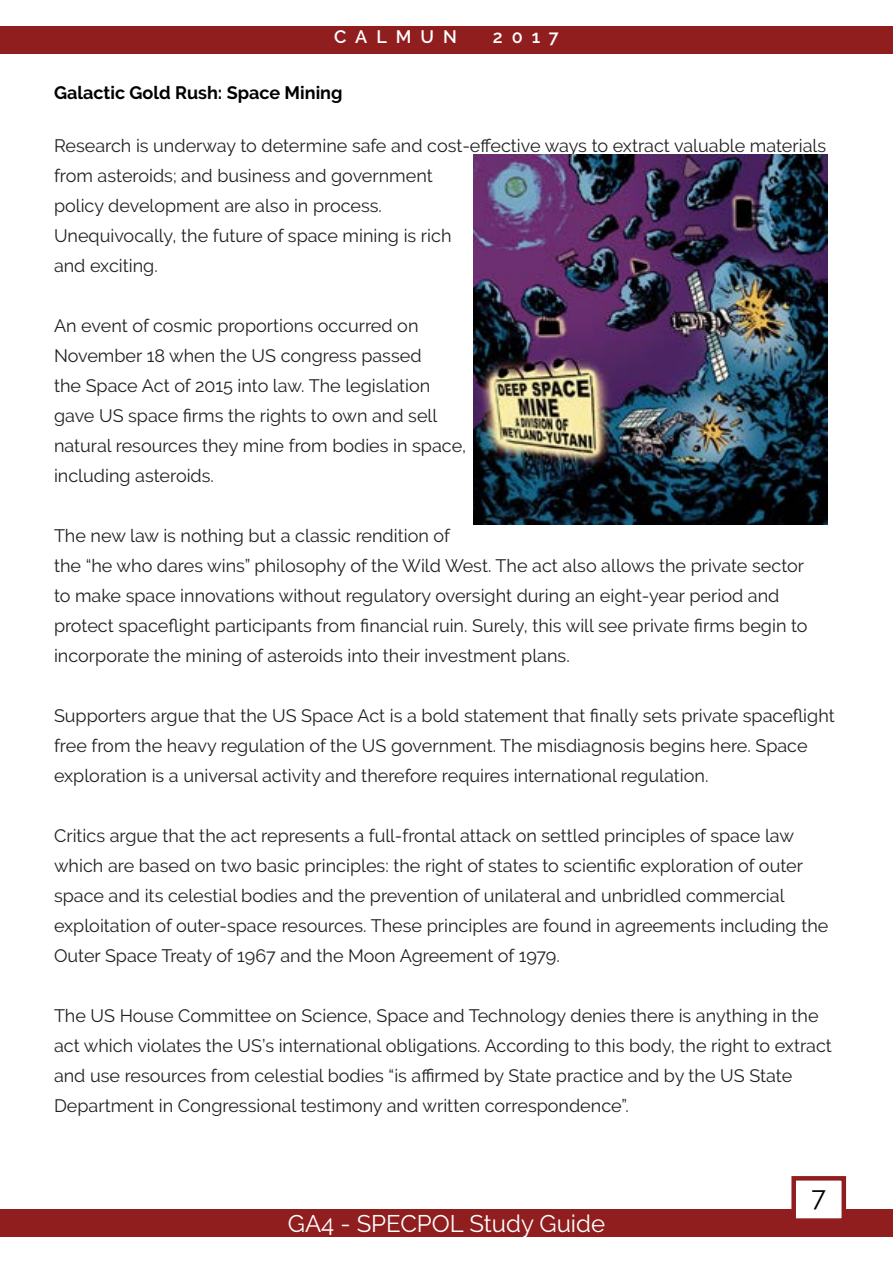
<style>
.page{position:relative;width:893px;height:1263px;background:#fff}
.page>*{position:absolute;margin:0;border:0;box-sizing:border-box;transform-origin:0 0}
.t1{font:27px "Raleway";color:#000}
.t2{font:24px "Raleway";color:#fff}
.t3{font:18px/30px "Raleway";color:#212121}
.t4{font:700 18px "Raleway";color:#000}
.t5{font:600 18px "Raleway";letter-spacing:.5em;color:#fff}
</style>
<div class="page">
<div style="left:0;top:1209px;width:893px;height:28px;background:#901e1f"></div>
<div style="left:794px;top:1178px;width:50px;height:42px;background:#fff"></div>
<div style="left:791px;top:1176px;width:55px;height:47px;border:4px solid #901e1f"></div>
<div style="left:0;top:26px;width:893px;height:28px;background:#901e1f"></div>
<img style="left:473px;top:154px;width:355px;height:370px">
<p class="t5" style="left:334px;top:27px;width:124px">CALMUN</p>
<p class="t5" style="left:493px;top:27px;width:67px">2017</p>
<p class="t4" style="left:54px;top:83px;width:290px">Galactic Gold Rush: Space Mining</p>
<p class="t3" style="left:54px;top:130px;width:774px">Research is underway to determine safe and cost-effective ways to extract valuable materials from asteroids; and business and government<br>policy development are also in process.<br>Unequivocally, the future of space mining is rich<br>and exciting.</p>
<p class="t3" style="left:54px;top:310px;width:414px">An event of cosmic proportions occurred on November 18 when the US congress passed<br>the Space Act of 2015 into law. The legislation gave US space firms the rights to own and sell natural resources they mine from bodies in space, including asteroids.</p>
<p class="t3" style="left:54px;top:520px;width:755px">The new law is nothing but a classic rendition of<br>the “he who dares wins” philosophy of the Wild West. The act also allows the private sector to make space innovations without regulatory oversight during an eight-year period and protect spaceflight participants from financial ruin. Surely, this will see private firms begin to incorporate the mining of asteroids into their investment plans.</p>
<p class="t3" style="left:54px;top:701px;width:782px">Supporters argue that the US Space Act is a bold statement that finally sets private spaceflight free from the heavy regulation of the US government. The misdiagnosis begins here. Space exploration is a universal activity and therefore requires international regulation.</p>
<p class="t3" style="left:54px;top:821px;width:776px">Critics argue that the act represents a full-frontal attack on settled principles of space law which are based on two basic principles: the right of states to scientific exploration of outer space and its celestial bodies and the prevention of unilateral and unbridled commercial exploitation of outer-space resources. These principles are found in agreements including the Outer Space Treaty of 1967 and the Moon Agreement of 1979.</p>
<p class="t3" style="left:54px;top:1001px;width:779px">The US House Committee on Science, Space and Technology denies there is anything in the act which violates the US’s international obligations. According to this body, the right to extract and use resources from celestial bodies “is affirmed by State practice and by the US State Department in Congressional testimony and written correspondence”.</p>
<h2 class="t2" style="left:288px;top:1209px;width:319px">GA4 - SPECPOL Study Guide</h2>
<h1 class="t1" style="left:811px;top:1181px;width:16px">7</h1>
</div>
